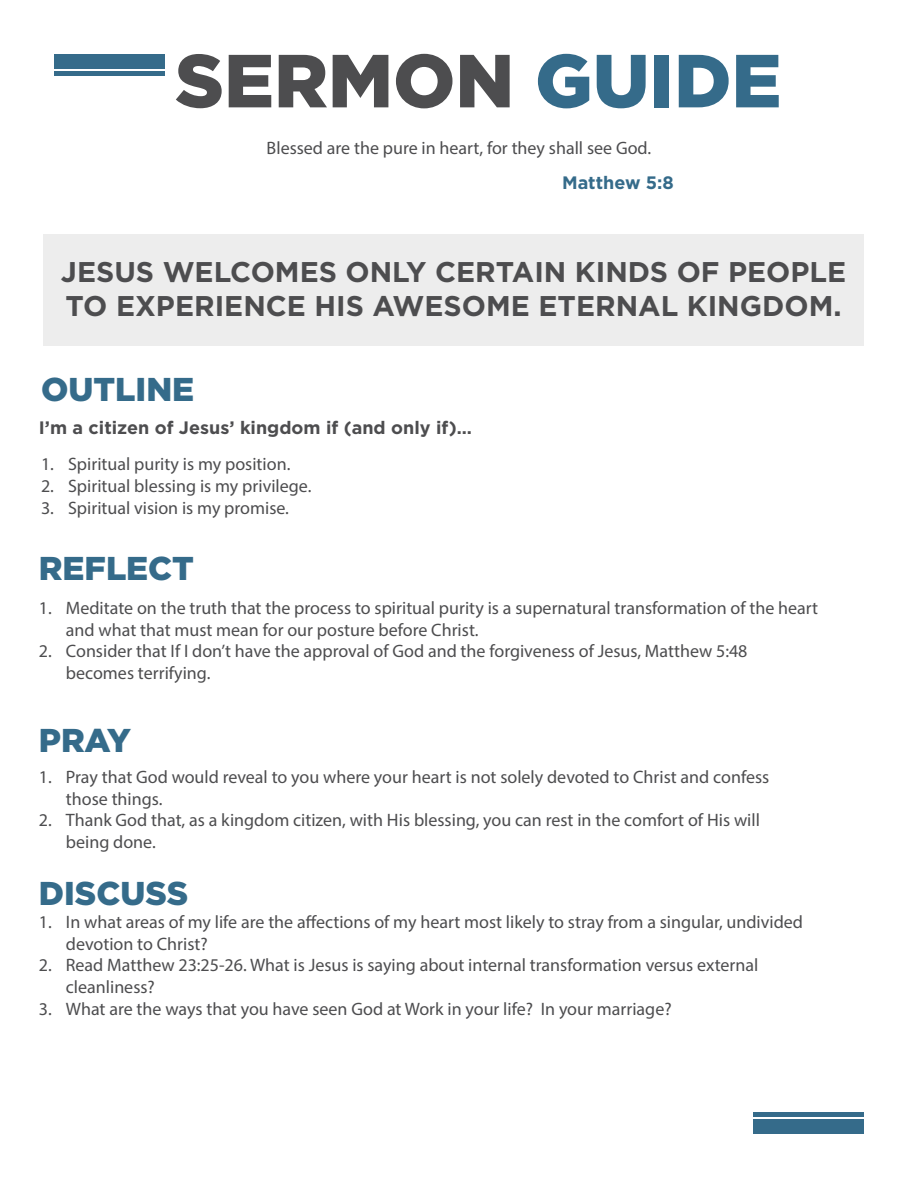
<style>
.page{position:relative;width:918px;height:1188px;background:#fff}
.page>*{position:absolute;margin:0;border:0;box-sizing:border-box;transform-origin:0 0}
.t1{font:900 75px "Gotham HTF";color:#4d4d4f}
.t2{font:900 33px "Gotham HTF";color:#356b8a}
.t3{font:700 28.5px/34.2px "Gotham HTF";color:#4d4d4f}
.t4{font:18px/21.6px "Myriad Pro";color:#4d4d4f}
.t5{font:700 18px "Gotham HTF";color:#4d4d4f}
.t6{font:700 18px "Gotham HTF";color:#356b8a}
.s1{color:#356b8a}
</style>
<div class="page">
<div style="left:43px;top:234px;width:821px;height:112px;background:#ededed"></div>
<div style="left:54px;top:54px;width:110px;height:14px;background:#356b8a"></div>
<hr style="left:54px;top:72px;width:110px;height:4px;background:#356b8a">
<div style="left:754px;top:1120px;width:110px;height:14px;background:#356b8a"></div>
<hr style="left:754px;top:1112px;width:110px;height:4px;background:#356b8a">
<p class="t1" style="left:175px;top:37px;width:608px">SERMON <span class="s1">GUIDE</span></p>
<p class="t4" style="left:267px;top:137px;width:386px">Blessed are the pure in heart, for they shall see God.</p>
<p class="t6" style="left:562px;top:172px;width:113px">Matthew 5:8</p>
<p class="t3" style="left:61px;top:254px;width:787px">JESUS WELCOMES ONLY CERTAIN KINDS OF PEOPLE<br>TO EXPERIENCE HIS AWESOME ETERNAL KINGDOM.</p>
<p class="t2" style="left:41px;top:371px;width:155px">OUTLINE</p>
<p class="t5" style="left:39px;top:418px;width:435px">I’m a citizen of Jesus’ kingdom if (and only if)…</p>
<p class="t4" style="left:41px;top:453px;width:251px">1. Spiritual purity is my position.</p>
<p class="t4" style="left:41px;top:475px;width:272px">2. Spiritual blessing is my privilege.</p>
<p class="t4" style="left:41px;top:497px;width:249px">3. Spiritual vision is my promise.</p>
<p class="t2" style="left:39px;top:550px;width:157px">REFLECT</p>
<p class="t4" style="left:66px;top:597px;width:754px;text-indent:-27px">1. Meditate on the truth that the process to spiritual purity is a supernatural transformation of the heart and what that must mean for our posture before Christ.</p>
<p class="t4" style="left:66px;top:640px;width:683px;text-indent:-27px">2. Consider that If I don’t have the approval of God and the forgiveness of Jesus, Matthew 5:48 becomes terrifying.</p>
<p class="t2" style="left:39px;top:721px;width:94px">PRAY</p>
<p class="t4" style="left:66px;top:766px;width:705px;text-indent:-27px">1. Pray that God would reveal to you where your heart is not solely devoted to Christ and confess those things.</p>
<p class="t4" style="left:66px;top:809px;width:696px;text-indent:-27px">2. Thank God that, as a kingdom citizen, with His blessing, you can rest in the comfort of His will being done.</p>
<p class="t2" style="left:39px;top:874px;width:151px">DISCUSS</p>
<p class="t4" style="left:66px;top:911px;width:739px;text-indent:-27px">1. In what areas of my life are the affections of my heart most likely to stray from a singular, undivided devotion to Christ?</p>
<p class="t4" style="left:66px;top:954px;width:694px;text-indent:-27px">2. Read Matthew 23:25-26. What is Jesus is saying about internal transformation versus external cleanliness?</p>
<p class="t4" style="left:39px;top:997px;width:634px">3. What are the ways that you have seen God at Work in your life? In your marriage?</p>
</div>
